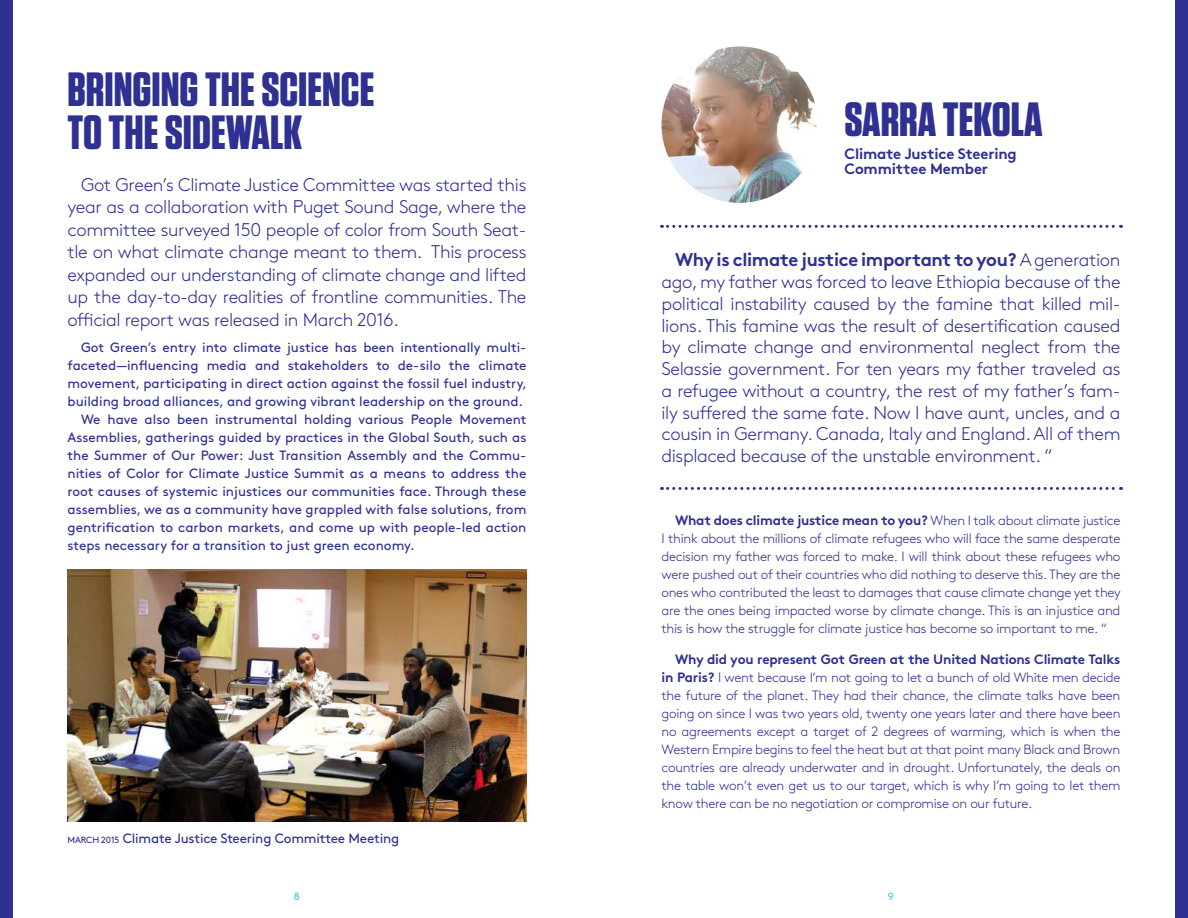
<style>
.page{position:relative;width:1188px;height:918px;background:#fff}
.page>*{position:absolute;margin:0;border:0;box-sizing:border-box;transform-origin:0 0}
.t1{font:700 48px/43.5px "Tungsten";color:#2e3092}
.t2{font:300 18.3px/21.8px "Brown";letter-spacing:-.02em;color:#2e3092;text-align:justify}
.t3{font:700 15px/15px "Brown";letter-spacing:-.01em;color:#2e3092}
.t4{font:300 13.5px/18px "Brown";letter-spacing:-.02em;color:#2e3092;text-align:justify}
.t5{font:13.5px "Brown";color:#2e3092}
.t6{font:10.5px "Brown";color:#4ac6e2}
.s1{font-size:9px}
.s2{font-weight:700}
</style>
<div class="page">
<svg style="left:662px;top:225px;width:459px;height:3px"></svg>
<svg style="left:662px;top:487px;width:459px;height:3px"></svg>
<img style="left:662px;top:46px;width:156px;height:157px;border-radius:78px">
<img style="left:68px;top:569px;width:458px;height:253px">
<div style="left:0;top:0;width:13px;height:918px;background:#2e3092"></div>
<div style="left:1175px;top:0;width:13px;height:918px;background:#2e3092"></div>
<h1 class="t1" style="left:68px;top:69px;width:308px">BRINGING THE SCIENCE<br>TO THE SIDEWALK</h1>
<p class="t2" style="left:68px;top:172px;width:461px;line-height:22.5px;text-indent:14px">Got Green’s Climate Justice Committee was started this year as a collaboration with Puget Sound Sage, where the committee surveyed 150 people of color from South Seat&shy;tle on what climate change meant to them. This process expanded our understanding of climate change and lifted up the day-to-day realities of frontline communities. The official report was released in March 2016.</p>
<p class="t5" style="left:81px;top:337px;width:447px">Got Green’s entry into climate justice has been intentionally multi-</p>
<p class="t5" style="left:68px;top:355px;width:460px">faceted—influencing media and stakeholders to de-silo the climate</p>
<p class="t5" style="left:68px;top:373px;width:461px">movement, participating in direct action against the fossil fuel industry,</p>
<p class="t5" style="left:68px;top:391px;width:457px">building broad alliances, and growing vibrant leadership on the ground.</p>
<p class="t5" style="left:81px;top:409px;width:447px">We have also been instrumental holding various People Movement</p>
<p class="t5" style="left:68px;top:427px;width:460px">Assemblies, gatherings guided by practices in the Global South, such as</p>
<p class="t5" style="left:68px;top:445px;width:460px">the Summer of Our Power: Just Transition Assembly and the Commu-</p>
<p class="t5" style="left:68px;top:463px;width:461px">nities of Color for Climate Justice Summit as a means to address the</p>
<p class="t5" style="left:68px;top:481px;width:461px">root causes of systemic injustices our communities face. Through these</p>
<p class="t5" style="left:68px;top:499px;width:461px">assemblies, we as a community have grappled with false solutions, from</p>
<p class="t5" style="left:68px;top:517px;width:461px">gentrification to carbon markets, and come up with people-led action</p>
<p class="t5" style="left:68px;top:536px;width:349px">steps necessary for a transition to just green economy.</p>
<p class="t5" style="left:68px;top:828px;width:333px"><span class="s1">MARCH 2015</span> Climate Justice Steering Committee Meeting</p>
<h1 class="t1" style="left:844px;top:99px;width:200px">SARRA TEKOLA</h1>
<p class="t3" style="left:844px;top:145px;width:174px">Climate Justice Steering<br>Committee Member</p>
<p class="t2" style="left:662px;top:248px;width:461px;text-indent:14px"><span class="s2">Why is climate justice important to you?</span> A generation ago, my father was forced to leave Ethiopia because of the political instability caused by the famine that killed mil&shy;lions. This famine was the result of desertification caused by climate change and environmental neglect from the Selassie government. For ten years my father traveled as a refugee without a country, the rest of my father’s fam&shy;ily suffered the same fate. Now I have aunt, uncles, and a cousin in Germany. Canada, Italy and England. All of them displaced because of the unstable environment. “</p>
<p class="t4" style="left:662px;top:510px;width:461px;text-indent:14px"><span class="s2">What does climate justice mean to you?</span> When I talk about climate justice I think about the millions of climate refugees who will face the same desperate decision my father was forced to make. I will think about these refugees who were pushed out of their countries who did nothing to deserve this. They are the ones who contributed the least to damages that cause climate change yet they are the ones being impacted worse by climate change. This is an injustice and this is how the struggle for climate justice has become so important to me. “</p>
<p class="t4" style="left:662px;top:650px;width:461px;text-indent:14px"><span class="s2">Why did you represent Got Green at the United Nations Climate Talks in Paris?</span> I went because I’m not going to let a bunch of old White men decide the future of the planet. They had their chance, the climate talks have been going on since I was two years old, twenty one years later and there have been no agreements except a target of 2 degrees of warming, which is when the Western Empire begins to feel the heat but at that point many Black and Brown countries are already underwater and in drought. Unfortunately, the deals on the table won’t even get us to our target, which is why I’m going to let them know there can be no negotiation or compromise on our future.</p>
<p class="t6" style="left:294px;top:888px;width:8px">8</p>
<p class="t6" style="left:888px;top:888px;width:8px">9</p>
</div>
